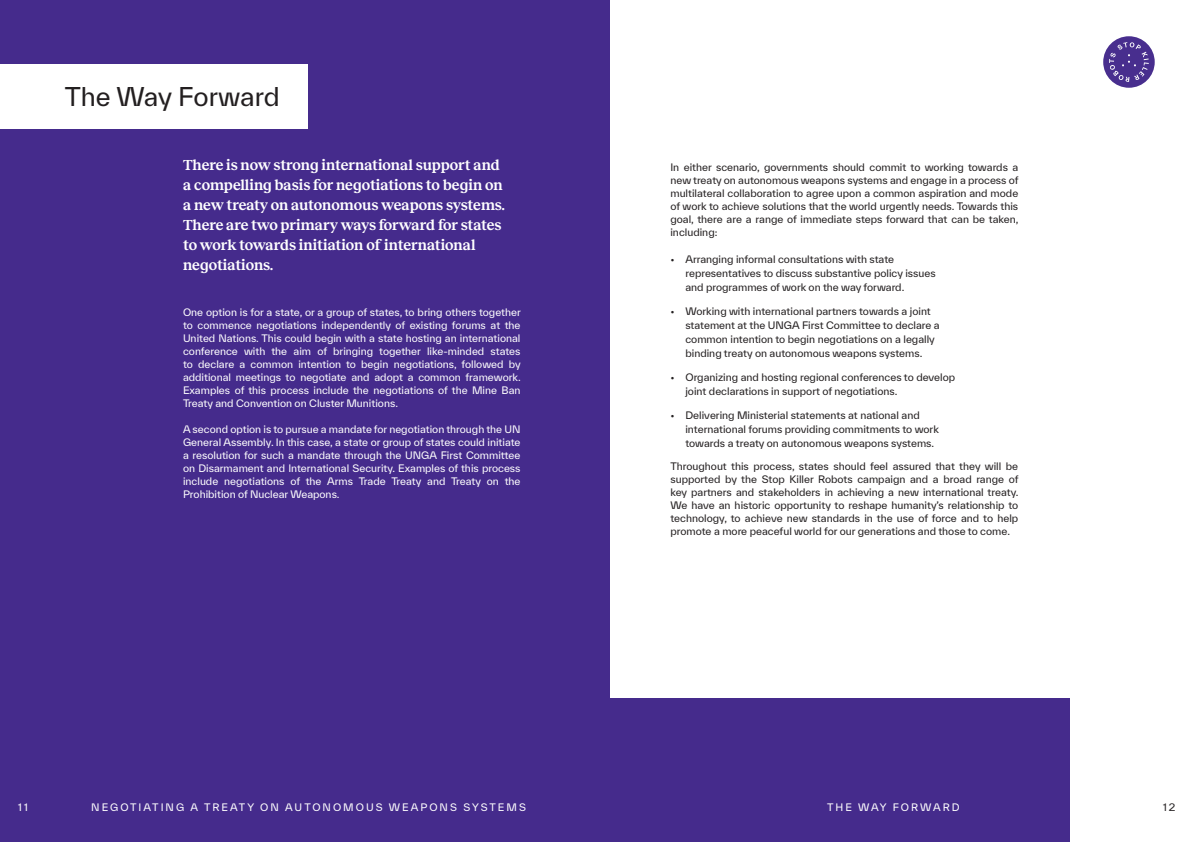
<style>
.page{position:relative;width:1191px;height:842px;background:#fff}
.page>*{position:absolute;margin:0;border:0;box-sizing:border-box;transform-origin:0 0}
.Header_1{font:25px "TWK Everett";letter-spacing:-.005em;color:#231f20}
.Intro_Para{font:600 15px/20px "Reckless";letter-spacing:-.005em;color:#fff}
.Body_text{font:10px/13px "TWK Everett";color:#231f20}
.Body_text-2{font:10px/13px "TWK Everett";color:#fff;text-align:justify}
.Body_text-3{font:10px "TWK Everett";letter-spacing:.2em;color:#fff}
</style>
<div class="page">
<div style="left:0;top:0;width:610px;height:842px;background:#452b8c"></div>
<div style="left:0;top:64px;width:308px;height:65px;background:#fff"></div>
<div style="left:562px;top:699px;width:507px;height:143px;background:#452b8c"></div>
<div style="left:1103px;top:36px;width:51px;height:52px;background:#482e8e;border-radius:50%"></div>
<svg style="left:1109px;top:42px;width:39px;height:40px"></svg>
<p class="Header_1" style="left:65px;top:80px;width:216px">The Way Forward</p>
<p class="Intro_Para" style="left:183px;top:153px;width:323px">There is now strong international support and a compelling basis for negotiations to begin on a new treaty on autonomous weapons systems.<br>There are two primary ways forward for states to work towards initiation of international negotiations.</p>
<p class="Body_text-2" style="left:183px;top:305px;width:339px">One option is for a state, or a group of states, to bring others together to commence negotiations independently of existing forums at the United Nations. This could begin with a state hosting an international conference with the aim of bringing together like-minded states to declare a common intention to begin negotiations, followed by additional meetings to negotiate and adopt a common framework.<br>Examples of this process include the negotiations of the M ine Ban Treaty and Convention on Cluster M unitions.</p>
<p class="Body_text-2" style="left:183px;top:422px;width:339px">A second option is to pursue a mandate for negotiation through the UN General Assembly. In this case, a state or group of states could initiate a resolution for such a mandate through the UNGA First Committee on Disarmament and International Security. Examples of this process include negotiations of the Arms Trade Treaty and Treaty on the Prohibition of Nuclear Weapons.</p>
<p class="Body_text" style="left:670px;top:160px;width:349px;text-align:justify">In either scenario, governments should commit to working towards a new treaty on autonomous weapons systems and engage in a process of multilateral collaboration to agree upon a common aspiration and mode of work to achieve solutions that the world urgently needs. Towards this goal, there are a range of immediate steps forward that can be taken, including:</p>
<p class="Body_text" style="left:685px;top:252px;width:252px;line-height:14px;text-indent:-15px">• Arranging informal consultations with state representatives to discuss substantive policy issues and programmes of work on the way forward.</p>
<p class="Body_text" style="left:685px;top:304px;width:256px;line-height:14px;text-indent:-15px">• Working with international partners towards a joint statement at the UNGA First Committee to declare a common intention to begin negotiations on a legally binding treaty on autonomous weapons systems.</p>
<p class="Body_text" style="left:685px;top:370px;width:271px;line-height:14px;text-indent:-15px">• Organizing and hosting regional conferences to develop joint declarations in support of negotiations.</p>
<p class="Body_text" style="left:685px;top:408px;width:255px;line-height:14px;text-indent:-15px">• Delivering M inisterial statements at national and international forums providing commitments to work towards a treaty on autonomous weapons systems.</p>
<p class="Body_text" style="left:670px;top:459px;width:350px;text-align:justify">Throughout this process, states should feel assured that they will be supported by the Stop Killer Robots campaign and a broad range of key partners and stakeholders in achieving a new international treaty.<br>We have an historic opportunity to reshape humanity’s relationship to technology, to achieve new standards in the use of force and to help promote a more peaceful world for our generations and those to come.</p>
<p class="Body_text-2" style="left:18px;top:801px;width:11px">11</p>
<p class="Body_text-2" style="left:91px;top:801px;width:48px">Neg otiating</p>
<p class="Body_text-3" style="left:191px;top:800px;width:185px">a Treat y on Aut on omous</p>
<p class="Body_text-2" style="left:389px;top:801px;width:60px">Wea pons</p>
<p class="Body_text-2" style="left:463px;top:801px;width:62px">Syst ems</p>
<p class="Body_text-3" style="left:827px;top:800px;width:134px">The Way Forwa rd</p>
<p class="Body_text" style="left:1163px;top:801px;width:14px">12</p>
</div>
